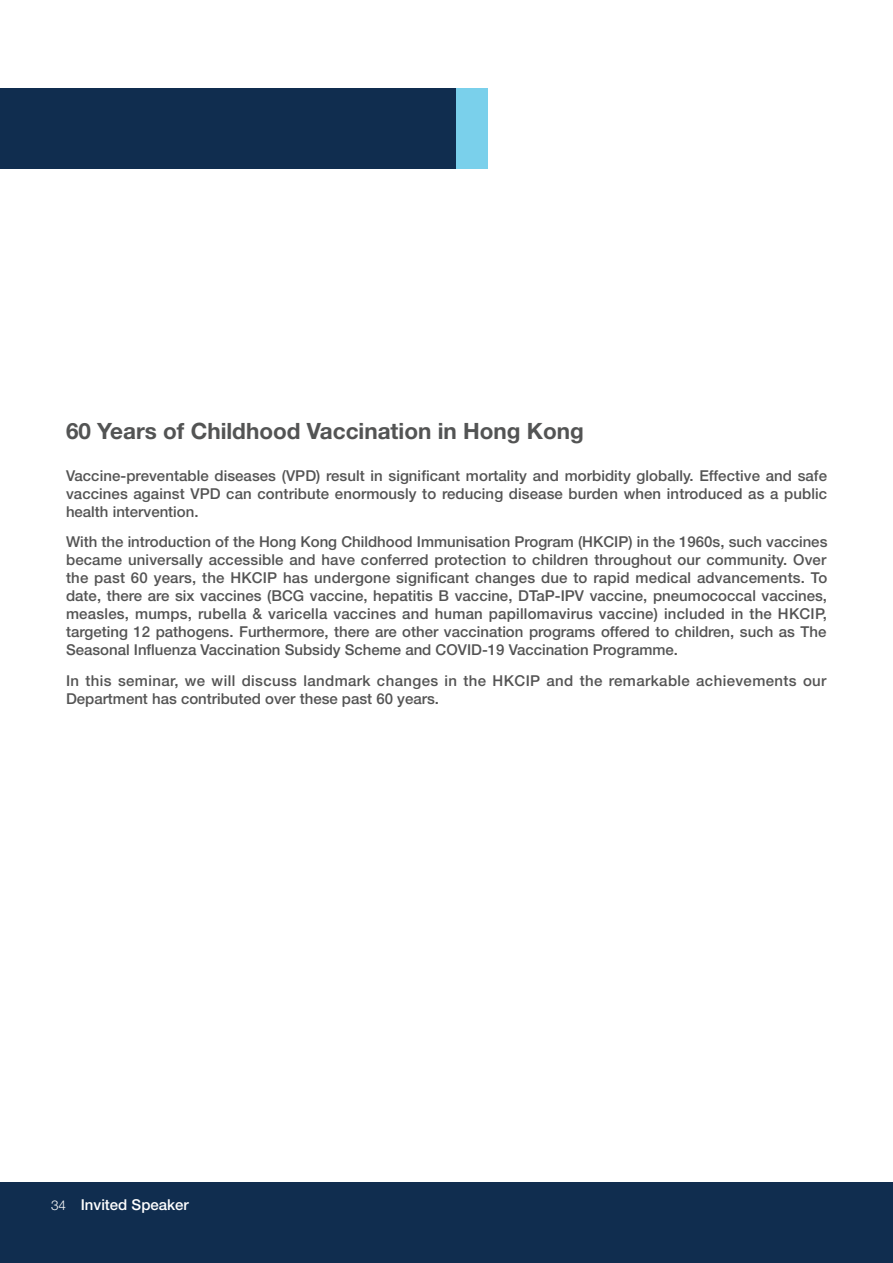
<style>
.page{position:relative;width:893px;height:1263px;background:#fff}
.page>*{position:absolute;margin:0;border:0;box-sizing:border-box;transform-origin:0 0}
.t1{font:700 22.5px "Helvetica Neue LT Std";color:#535454}
.t2{font:500 15px/18px "Helvetica Neue LT Std";color:#545454;text-align:justify}
.t3{font:500 15px/18px "Helvetica Neue LT Std";letter-spacing:.025em;color:#545454}
.t4{font:500 15px "Helvetica Neue LT Std";color:#fff}
.s1{font-weight:300;font-size:13.5px}
</style>
<div class="page">
<div style="left:0;top:1182px;width:893px;height:81px;background:#102d4f"></div>
<div style="left:404px;top:88px;width:84px;height:81px;background:#7ad0eb"></div>
<div style="left:0;top:88px;width:455px;height:81px;background:#102d4f"></div>
<p class="t1" style="left:66px;top:417px;width:519px">60 Years of Childhood Vaccination in Hong Kong</p>
<p class="t2" style="left:66px;top:466px;width:763px">Vaccine-preventable diseases (VPD) result in significant mortality and morbidity globally. Effective and safe vaccines against VPD can contribute enormously to reducing disease burden when introduced as a public health intervention.</p>
<p class="t2" style="left:66px;top:533px;width:763px">With the introduction of the Hong Kong Childhood Immunisation Program (HKCIP) in the 1960s, such vaccines became universally accessible and have conferred protection to children throughout our community. Over the past 60 years, the HKCIP has undergone significant changes due to rapid medical advancements. To date, there are six vaccines (BCG vaccine, hepatitis B vaccine, DTaP-IPV vaccine, pneumococcal vaccines, measles, mumps, rubella &amp; varicella vaccines and human papillomavirus vaccine) included in the HKCIP, targeting 12 pathogens. Furthermore, there are other vaccination programs offered to children, such as The Seasonal Influenza Vaccination Subsidy Scheme and COVID-19 Vaccination Programme.</p>
<p class="t3" style="left:66px;top:672px;width:762px">In this seminar, we will discuss landmark changes in the HKCIP and the remarkable achievements our<br>Department has contributed over these past 60 years.</p>
<p class="t4" style="left:51px;top:1195px;width:139px"><span class="s1">34</span> Invited Speaker</p>
</div>
